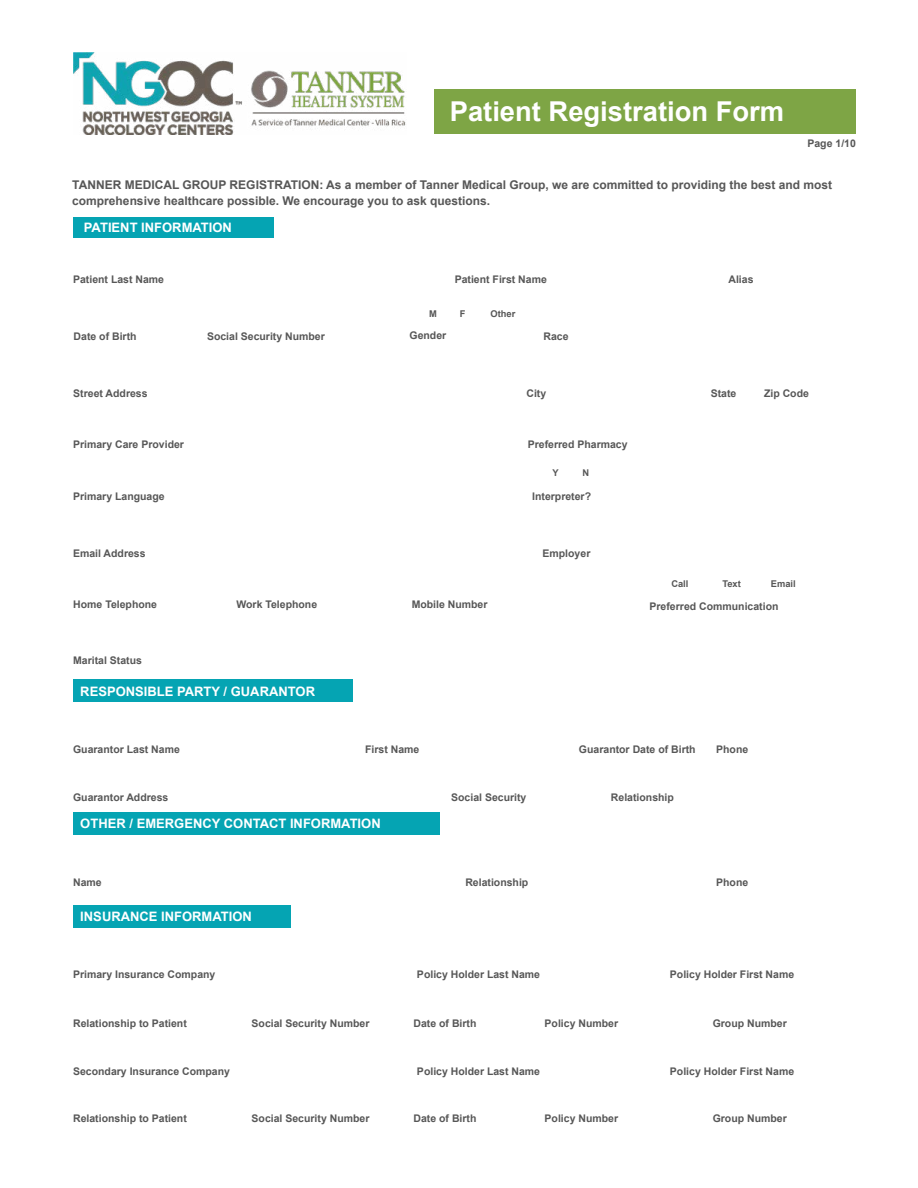
<style>
.page{position:relative;width:918px;height:1188px;background:#fff}
.page>*{position:absolute;margin:0;border:0;box-sizing:border-box;transform-origin:0 0}
.t1{font:700 27.3px "Arial";color:#fff}
.t2{font:700 13.05px "Arial";color:#fff}
.t3{font:700 12px/16.5px "Arial";color:#575757}
.t4{font:700 10.5px "Arial";color:#575757}
.t5{font:700 9.3px "Arial";color:#575757}
</style>
<div class="page">
<div style="left:73px;top:680px;width:280px;height:22px;background:#05a4b3"></div>
<div style="left:73px;top:812px;width:366px;height:22px;background:#05a4b3"></div>
<div style="left:73px;top:905px;width:217px;height:22px;background:#05a4b3"></div>
<div style="left:73px;top:217px;width:200px;height:21px;background:#05a4b3"></div>
<div style="left:435px;top:89px;width:421px;height:44px;background:#7ea545"></div>
<img style="left:73px;top:53px;width:333px;height:82px">
<h1 class="t1" style="left:450px;top:94px;width:336px">Patient Registration Form</h1>
<p class="t4" style="left:807px;top:136px;width:50px">Page 1/10</p>
<p class="t3" style="left:72px;top:177px;width:761px">TANNER MEDICAL GROUP REGISTRATION: As a member of Tanner Medical Group, we are committed to providing the best and most comprehensive healthcare possible. We encourage you to ask questions.</p>
<p class="t2" style="left:84px;top:219px;width:150px">PATIENT INFORMATION</p>
<p class="t4" style="left:73px;top:272px;width:93px">Patient Last Name</p>
<p class="t4" style="left:455px;top:272px;width:94px">Patient First Name</p>
<p class="t5" style="left:429px;top:308px;width:9px">M</p>
<p class="t5" style="left:460px;top:308px;width:7px">F</p>
<p class="t5" style="left:490px;top:308px;width:26px">Other</p>
<p class="t4" style="left:74px;top:329px;width:65px">Date of Birth</p>
<p class="t4" style="left:207px;top:329px;width:119px">Social Security Number</p>
<p class="t4" style="left:410px;top:329px;width:38px">Gender</p>
<p class="t4" style="left:543px;top:329px;width:27px">Race</p>
<p class="t4" style="left:73px;top:386px;width:76px">Street Address</p>
<p class="t4" style="left:526px;top:386px;width:21px">City</p>
<p class="t4" style="left:73px;top:438px;width:112px">Primary Care Provider</p>
<p class="t4" style="left:528px;top:438px;width:101px">Preferred Pharmacy</p>
<p class="t4" style="left:73px;top:489px;width:93px">Primary Language</p>
<p class="t5" style="left:552px;top:467px;width:8px">Y</p>
<p class="t5" style="left:582px;top:467px;width:8px">N</p>
<p class="t4" style="left:532px;top:489px;width:60px">Interpreter?</p>
<p class="t4" style="left:73px;top:546px;width:74px">Email Address</p>
<p class="t4" style="left:543px;top:546px;width:49px">Employer</p>
<p class="t4" style="left:73px;top:598px;width:85px">Home Telephone</p>
<p class="t4" style="left:236px;top:598px;width:82px">Work Telephone</p>
<p class="t4" style="left:412px;top:598px;width:77px">Mobile Number</p>
<p class="t4" style="left:73px;top:654px;width:70px">Marital Status</p>
<p class="t2" style="left:80px;top:683px;width:236px">RESPONSIBLE PARTY / GUARANTOR</p>
<p class="t4" style="left:728px;top:272px;width:27px">Alias</p>
<p class="t4" style="left:711px;top:386px;width:27px">State</p>
<p class="t4" style="left:764px;top:386px;width:46px">Zip Code</p>
<p class="t5" style="left:671px;top:577px;width:19px">Call</p>
<p class="t5" style="left:722px;top:577px;width:20px">Text</p>
<p class="t5" style="left:771px;top:577px;width:26px">Email</p>
<p class="t4" style="left:650px;top:599px;width:130px">Preferred Communication</p>
<p class="t4" style="left:73px;top:743px;width:108px">Guarantor Last Name</p>
<p class="t4" style="left:365px;top:743px;width:56px">First Name</p>
<p class="t4" style="left:579px;top:743px;width:118px">Guarantor Date of Birth</p>
<p class="t4" style="left:716px;top:743px;width:34px">Phone</p>
<p class="t4" style="left:73px;top:790px;width:97px">Guarantor Address</p>
<p class="t4" style="left:451px;top:790px;width:77px">Social Security</p>
<p class="t4" style="left:611px;top:790px;width:65px">Relationship</p>
<p class="t2" style="left:80px;top:815px;width:302px">OTHER / EMERGENCY CONTACT INFORMATION</p>
<p class="t4" style="left:73px;top:875px;width:30px">Name</p>
<p class="t4" style="left:465px;top:875px;width:65px">Relationship</p>
<p class="t4" style="left:716px;top:875px;width:34px">Phone</p>
<p class="t2" style="left:80px;top:908px;width:173px">INSURANCE INFORMATION</p>
<p class="t4" style="left:73px;top:968px;width:144px">Primary Insurance Company</p>
<p class="t4" style="left:417px;top:968px;width:125px">Policy Holder Last Name</p>
<p class="t4" style="left:670px;top:968px;width:126px">Policy Holder First Name</p>
<p class="t4" style="left:73px;top:1017px;width:115px">Relationship to Patient</p>
<p class="t4" style="left:252px;top:1017px;width:119px">Social Security Number</p>
<p class="t4" style="left:414px;top:1017px;width:64px">Date of Birth</p>
<p class="t4" style="left:545px;top:1017px;width:75px">Policy Number</p>
<p class="t4" style="left:713px;top:1017px;width:76px">Group Number</p>
<p class="t4" style="left:73px;top:1064px;width:158px">Secondary Insurance Company</p>
<p class="t4" style="left:417px;top:1064px;width:125px">Policy Holder Last Name</p>
<p class="t4" style="left:670px;top:1064px;width:126px">Policy Holder First Name</p>
<p class="t4" style="left:73px;top:1112px;width:115px">Relationship to Patient</p>
<p class="t4" style="left:252px;top:1112px;width:119px">Social Security Number</p>
<p class="t4" style="left:414px;top:1112px;width:64px">Date of Birth</p>
<p class="t4" style="left:545px;top:1112px;width:75px">Policy Number</p>
<p class="t4" style="left:713px;top:1112px;width:76px">Group Number</p>
</div>
